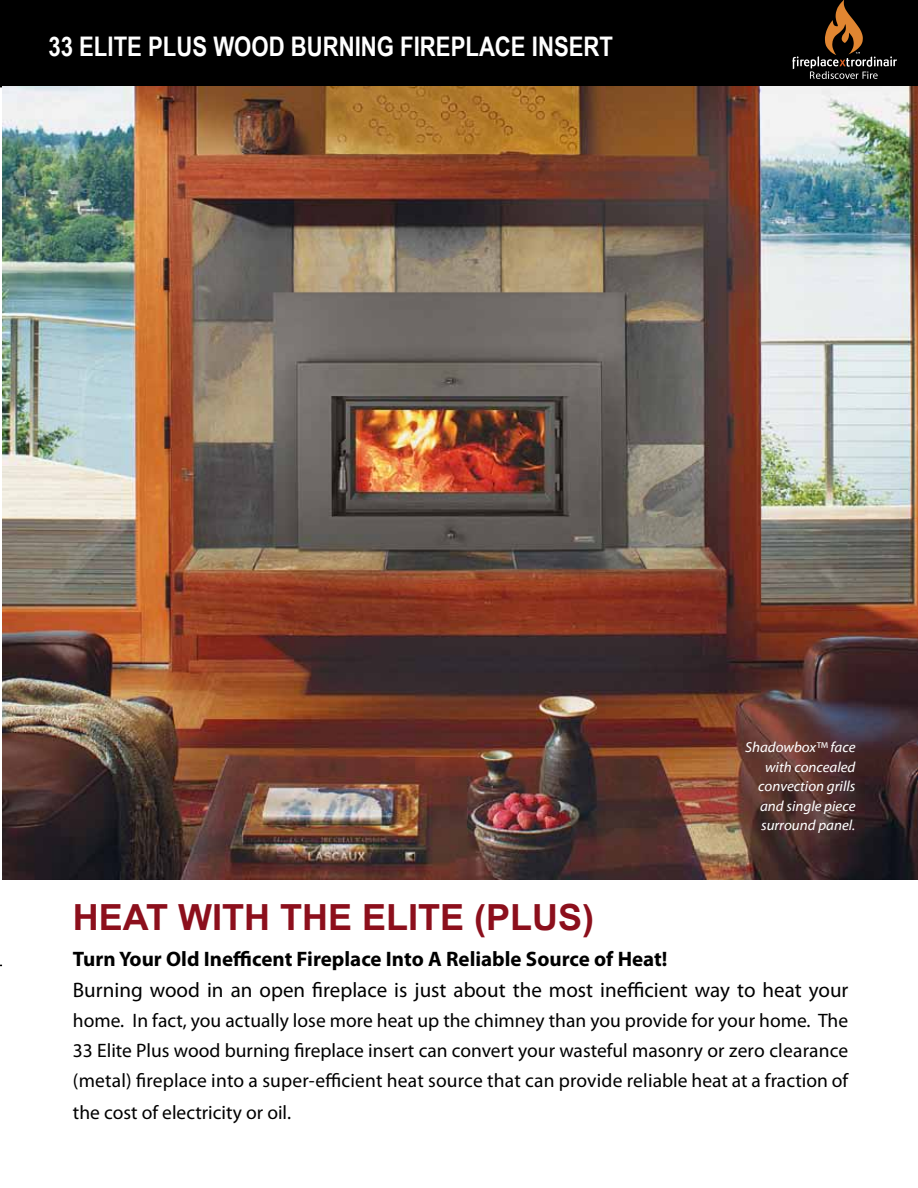
<style>
.page{position:relative;width:918px;height:1188px;background:#fff}
.page>*{position:absolute;margin:0;border:0;box-sizing:border-box;transform-origin:0 0}
.t1{font:700 36px "Arial";color:#8c0f1c}
.t2{font:700 27px "Arial Narrow";color:#fff}
.t3{font:21px "Myriad Pro";color:#000}
.t4{font:700 21px "Myriad Pro";color:#000}
.t5{font:19.5px/30.5px "Myriad Pro";color:#000;text-align:justify}
.t6{font:italic 14.4px/19.5px "Myriad Web Pro";color:#fff;text-align:right}
</style>
<div class="page">
<div style="left:0;top:0;width:918px;height:87px;background:#000"></div>
<img style="left:2px;top:87px;width:916px;height:792px">
<svg style="left:792px;top:0;width:105px;height:79px;background:#271d14"></svg>
<h2 class="t2" style="left:48px;top:26px;width:566px">33 ELITE PLUS WOOD BURNING FIREPLACE INSERT</h2>
<p class="t6" style="left:745px;top:738px;width:112px">Shadowbox™ face with concealed convection grills and single piece surround panel.</p>
<h1 class="t1" style="left:73px;top:893px;width:523px">HEAT WITH THE ELITE (PLUS)</h1>
<p class="t4" style="left:73px;top:945px;width:596px">Turn Your Old Inefficent Fireplace Into A Reliable Source of Heat!</p>
<p class="t3" style="left:73px;top:977px;width:777px">Burning wood in an open fireplace is just about the most inefficient way to heat your</p>
<p class="t5" style="left:73px;top:1005px;width:777px">home. In fact, you actually lose more heat up the chimney than you provide for your home. The 33 Elite Plus wood burning fireplace insert can convert your wasteful masonry or zero clearance (metal) fireplace into a super-efficient heat source that can provide reliable heat at a fraction of the cost of electricity or oil.</p>
</div>
